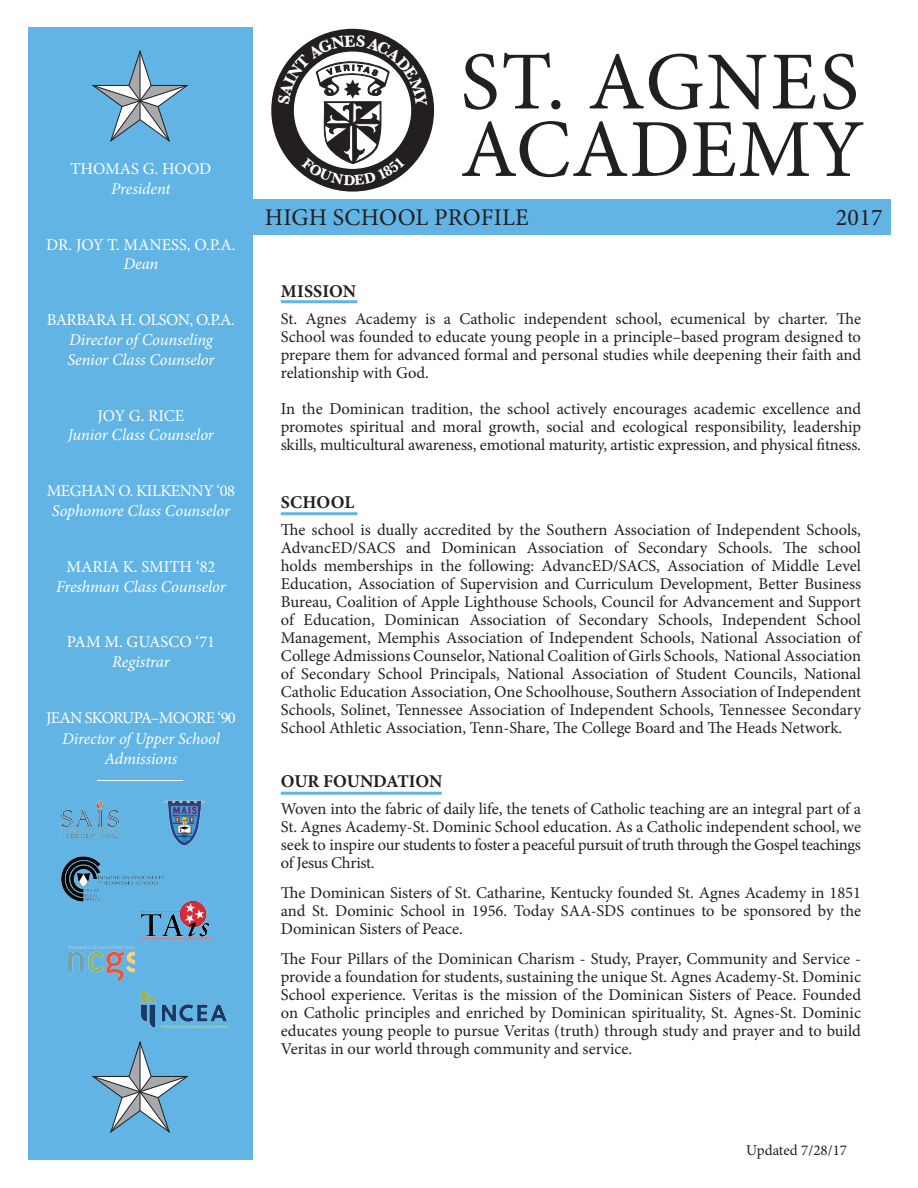
<style>
.page{position:relative;width:918px;height:1188px;background:#fff}
.page>*{position:absolute;margin:0;border:0;box-sizing:border-box;transform-origin:0 0}
.t1{font:82.5px/67.5px "Minion Pro";letter-spacing:.01em;color:#231f20}
.t2{font:24px "Minion Pro";letter-spacing:.01em;color:#231f20}
.t3{font:700 18px "Minion Pro";color:#231f20}
.t4{font:16.5px/18px "Minion Pro";letter-spacing:-.005em;color:#231f20;text-align:justify}
.t5{font:italic 16.5px/19.8px "Minion Pro";letter-spacing:-.01em;color:#fff}
.t6{font:16.5px "Minion Pro";letter-spacing:-.03em;color:#fff}
.t7{font:16.5px "Minion Pro";color:#fff}
.t8{font:16.5px "Minion Pro";letter-spacing:-.005em;color:#fff}
.t9{font:15px "Minion Pro";color:#231f20}
</style>
<div class="page">
<div style="left:29px;top:28px;width:224px;height:1132px;background:#61b4e4"></div>
<div style="left:253px;top:199px;width:637px;height:36px;background:#61b4e4"></div>
<svg style="left:92px;top:51px;width:97px;height:91px"></svg>
<svg style="left:92px;top:1042px;width:97px;height:91px"></svg>
<img style="left:62px;top:799px;width:57px;height:39px">
<img style="left:61px;top:856px;width:103px;height:45px">
<img style="left:164px;top:800px;width:40px;height:46px">
<img style="left:141px;top:901px;width:72px;height:38px">
<img style="left:68px;top:946px;width:66px;height:35px">
<img style="left:141px;top:989px;width:86px;height:39px">
<hr style="left:97px;top:780px;width:86px;height:1px;background:#fff">
<hr style="left:281px;top:300px;width:76px;height:3px;background:#61b4e4">
<hr style="left:281px;top:512px;width:76px;height:3px;background:#61b4e4">
<hr style="left:281px;top:792px;width:161px;height:3px;background:#61b4e4">
<svg style="left:271px;top:28px;width:164px;height:164px"></svg>
<p class="t8" style="left:70px;top:158px;width:142px">THOMAS G. HOOD</p>
<p class="t5" style="left:111px;top:179px;width:61px">President</p>
<p class="t7" style="left:46px;top:233px;width:191px">DR. JOY T. MANESS, O.P.A.</p>
<p class="t5" style="left:123px;top:254px;width:36px">Dean</p>
<p class="t6" style="left:47px;top:309px;width:190px">BARBARA H. OLSON, O.P.A.</p>
<p class="t5" style="left:67px;top:330px;width:149px">Director of Counseling<br>Senior Class Counselor</p>
<p class="t6" style="left:98px;top:404px;width:88px">JOY G. RICE</p>
<p class="t5" style="left:68px;top:425px;width:148px">Junior Class Counselor</p>
<p class="t6" style="left:47px;top:480px;width:190px">MEGHAN O. KILKENNY ‘08</p>
<p class="t5" style="left:52px;top:501px;width:180px">Sophomore Class Counselor</p>
<p class="t7" style="left:66px;top:555px;width:151px">MARIA K. SMITH ‘82</p>
<p class="t5" style="left:56px;top:576px;width:171px">Freshman Class Counselor</p>
<p class="t7" style="left:67px;top:631px;width:150px">PAM M. GUASCO ‘71</p>
<p class="t5" style="left:112px;top:652px;width:59px">Registrar</p>
<p class="t6" style="left:46px;top:707px;width:191px">JEAN SKORUPA–MOORE ‘90</p>
<p class="t5" style="left:62px;top:728px;width:159px;line-height:20.7px;text-align:center">Director of Upper School<br>Admissions</p>
<h1 class="t1" style="left:460px;top:49px;width:406px">ST. AGNES<br>ACADEMY</h1>
<h2 class="t2" style="left:265px;top:201px;width:266px">HIGH SCHOOL PROFILE</h2>
<h2 class="t2" style="left:836px;top:201px;width:48px">2017</h2>
<p class="t3" style="left:281px;top:279px;width:77px">MISSION</p>
<p class="t4" style="left:281px;top:310px;width:582px">St. Agnes Academy is a Catholic independent school, ecumenical by charter. The School was founded to educate young people in a principle–based program designed to prepare them for advanced formal and personal studies while deepening their faith and relationship with God.</p>
<p class="t4" style="left:281px;top:400px;width:582px">In the Dominican tradition, the school actively encourages academic excellence and promotes spiritual and moral growth, social and ecological responsibility, leadership skills, multicultural awareness, emotional maturity, artistic expression, and physical fitness.</p>
<p class="t3" style="left:281px;top:489px;width:75px">SCHOOL</p>
<p class="t4" style="left:281px;top:521px;width:582px">The school is dually accredited by the Southern Association of Independent Schools, AdvancED/SACS and Dominican Association of Secondary Schools. The school holds memberships in the following: AdvancED/SACS, Association of Middle Level Education, Association of Supervision and Curriculum Development, Better Business Bureau, Coalition of Apple Lighthouse Schools, Council for Advancement and Support of Education, Dominican Association of Secondary Schools, Independent School Management, Memphis Association of Independent Schools, National Association of College Admissions Counselor, National Coalition of Girls Schools, National Association of Secondary School Principals, National Association of Student Councils, National Catholic Education Association, One Schoolhouse, Southern Association of Independent Schools, Solinet, Tennessee Association of Independent Schools, Tennessee Secondary School Athletic Association, Tenn-Share, The College Board and The Heads Network.</p>
<p class="t3" style="left:281px;top:768px;width:163px">OUR FOUNDATION</p>
<p class="t4" style="left:281px;top:800px;width:582px">Woven into the fabric of daily life, the tenets of Catholic teaching are an integral part of a St. Agnes Academy-St. Dominic School education. As a Catholic independent school, we seek to inspire our students to foster a peaceful pursuit of truth through the Gospel teachings of Jesus Christ.</p>
<p class="t4" style="left:281px;top:884px;width:582px">The Dominican Sisters of St. Catharine, Kentucky founded St. Agnes Academy in 1851 and St. Dominic School in 1956. Today SAA-SDS continues to be sponsored by the Dominican Sisters of Peace.</p>
<p class="t4" style="left:281px;top:950px;width:582px">The Four Pillars of the Dominican Charism - Study, Prayer, Community and Service - provide a foundation for students, sustaining the unique St. Agnes Academy-St. Dominic School experience. Veritas is the mission of the Dominican Sisters of Peace. Founded on Catholic principles and enriched by Dominican spirituality, St. Agnes-St. Dominic educates young people to pursue Veritas (truth) through study and prayer and to build Veritas in our world through community and service.</p>
<p class="t9" style="left:746px;top:1140px;width:102px">Updated 7/28/17</p>
</div>
